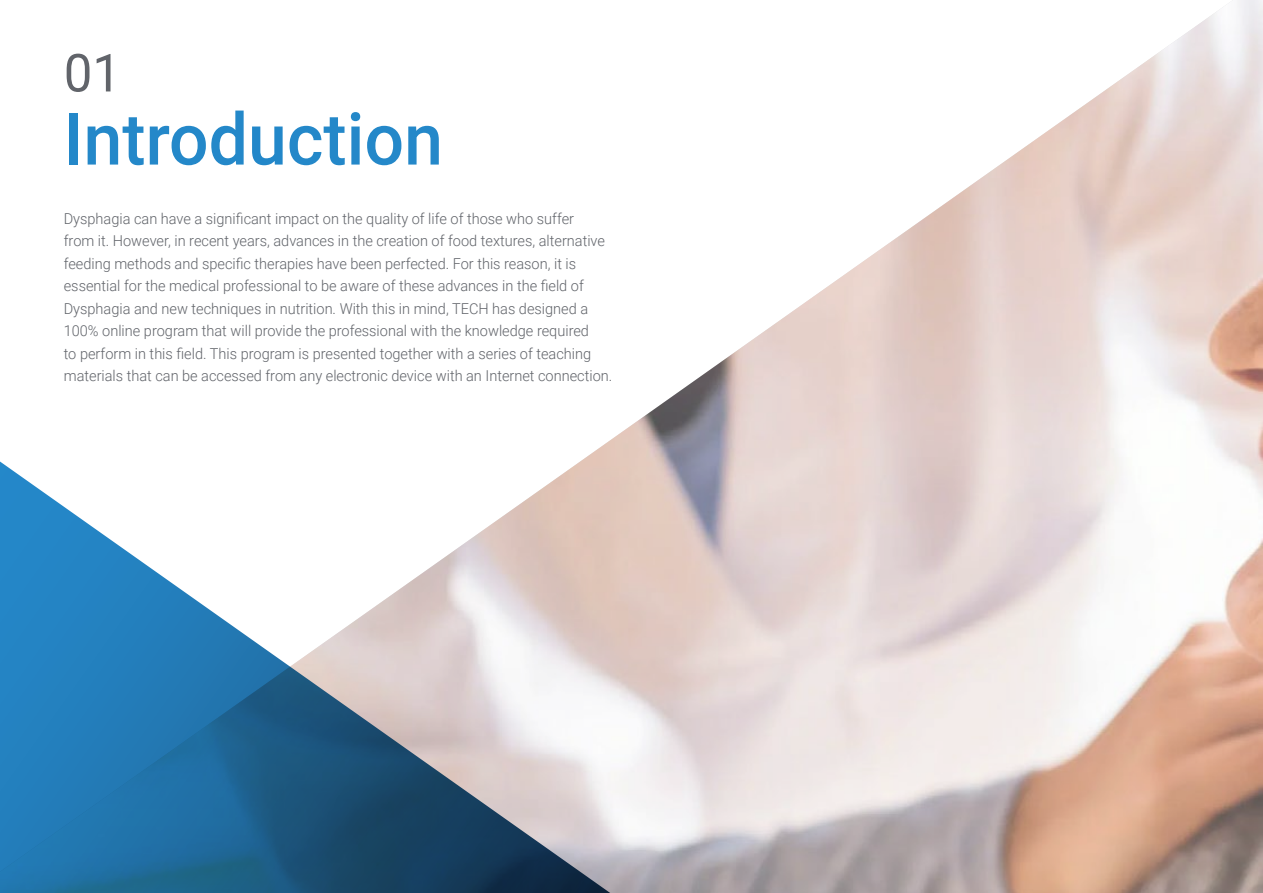
<style>
.page{position:relative;width:1263px;height:893px;background:#fff}
.page>*{position:absolute;margin:0;border:0;box-sizing:border-box;transform-origin:0 0}
.t1{font:500 72px "Roboto";color:#2488c9}
.t2{font:52.5px "Roboto";color:#61646a}
.t3{font:300 15px/22.5px "Roboto";color:#61646a}
.s1{color:#2287c9}
</style>
<div class="page">
<img style="left:602px;top:0;width:661px;height:893px">
<svg style="left:0;top:446px;width:640px;height:447px"></svg>
<h2 class="t2" style="left:64px;top:36px;width:59px">01</h2>
<h1 class="t1" style="left:64px;top:89px;width:381px">Introd<span class="s1">u</span>ction</h1>
<p class="t3" style="left:64px;top:207px;width:550px">Dysphagia can have a significant impact on the quality of life of those who suffer<br>from it. However, in recent years, advances in the creation of food textures, alternative feeding methods and specific therapies have been perfected. For this reason, it is essential for the medical professional to be aware of these advances in the field of Dysphagia and new techniques in nutrition. With this in mind, TECH has designed a 100% online program that will provide the professional with the knowledge required<br>to perform in this field. This program is presented together with a series of teaching materials that can be accessed from any electronic device with an Internet connection.</p>
</div>
